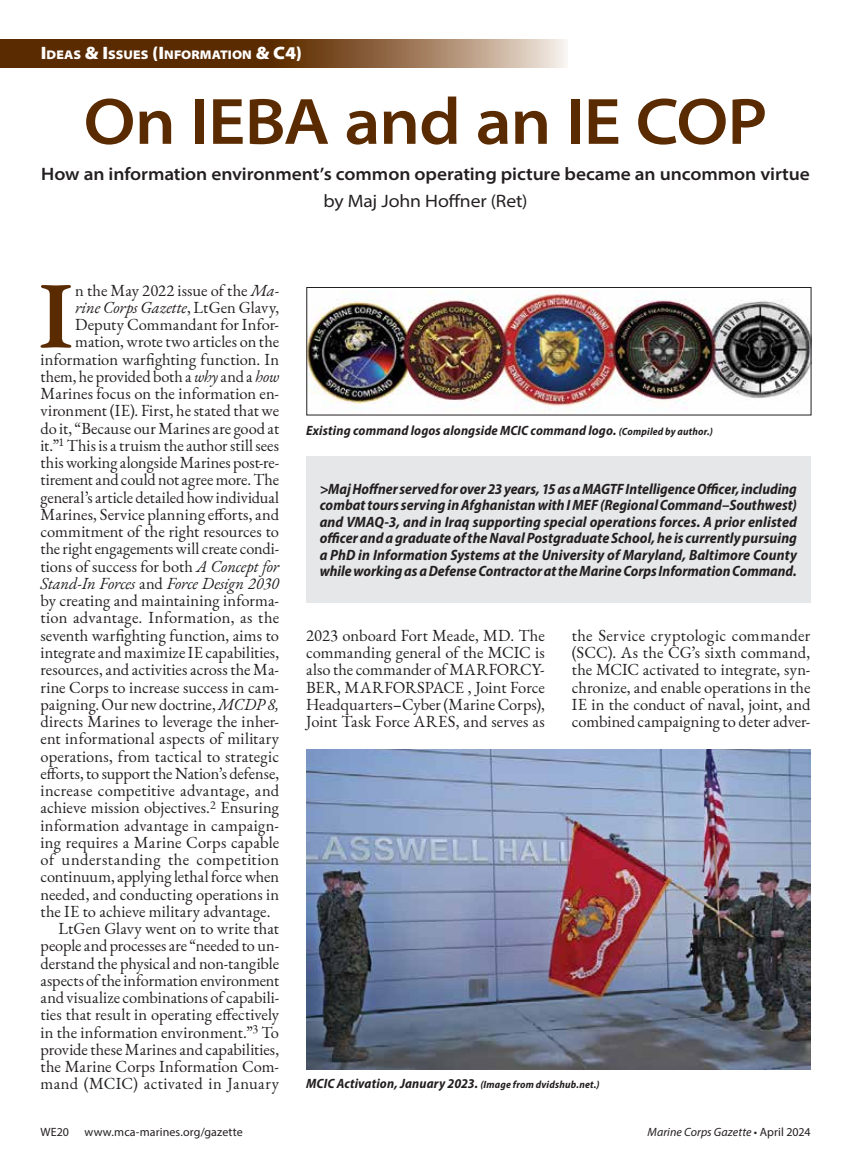
<style>
.page{position:relative;width:851px;height:1175px;background:#fff}
.page>*{position:absolute;margin:0;border:0;box-sizing:border-box;transform-origin:0 0}
.t1{font:600 95.25px "EB Garamond";color:#5a2a00}
.t2{font:600 semi-expanded 66px "Myriad Pro";letter-spacing:-.01em;color:#5a2a00}
.t3{font:600 semi-expanded 18px "Myriad Pro";letter-spacing:-.005em;color:#231f20}
.t4{font:semi-expanded 18px "Myriad Pro";letter-spacing:-.005em;color:#231f20}
.t5{font:16.5px/17.2px "EB Garamond";letter-spacing:.005em;color:#231f20;text-align:justify}
.t6{font:italic 16.5px "EB Garamond";letter-spacing:-.01em;color:#231f20}
.t7{font:16.5px "EB Garamond";letter-spacing:.03em;color:#231f20}
.t8{font:italic 700 semi-condensed 15px/16.5px "Myriad Pro";color:#231f20;text-align:justify}
.t9{font:italic 700 semi-condensed 13.5px "Myriad Pro";letter-spacing:.01em;color:#231f20}
.t10{font:900 semi-expanded 12.6px "Myriad Pro";letter-spacing:.005em;color:#fff}
.t11{font:12px "Myriad Pro";letter-spacing:.01em;color:#231f20}
.t12{font:italic 12px "Myriad Pro";letter-spacing:.01em;color:#231f20}
.s1{font-size:18px}
.s2{font-style:italic}
.s3{font-style:normal}
.s4{font-size:10.5px}
</style>
<div class="page">
<svg style="left:0;top:40px;width:567px;height:28px;background:#805734"></svg>
<div style="left:306px;top:456px;width:504px;height:146px;background:#e6e7e8"></div>
<img style="left:308px;top:291px;width:501px;height:121px">
<div style="left:306px;top:287px;width:505px;height:128px;border:1px solid #231f20"></div>
<img style="left:307px;top:749px;width:503px;height:320px">
<p class="t10" style="left:41px;top:46px;width:263px"><span class="s1">I</span>DEAS <span class="s1">&amp; I</span>SSUES <span class="s1">(I</span>NFORMATION <span class="s1">&amp; C4)</span></p>
<h2 class="t2" style="left:84px;top:79px;width:685px">On IEBA and an IE COP</h2>
<p class="t3" style="left:41px;top:162px;width:769px">How an information environment’s common operating picture became an uncommon virtue</p>
<p class="t4" style="left:323px;top:189px;width:205px">by Maj John Hoffner (Ret)</p>
<h1 class="t1" style="left:39px;top:250px;width:35px">I</h1>
<p class="t5" style="left:75px;top:281px;width:205px">n the May 2022 issue of the <span class="s2">Ma-</span></p>
<p class="t6" style="left:75px;top:296px;width:205px">rine Corps Gazette<span class="s3">, LtGen Glavy,</span></p>
<p class="t5" style="left:75px;top:316px;width:205px">Deputy Commandant for Infor-</p>
<p class="t5" style="left:75px;top:333px;width:205px">mation, wrote two articles on the</p>
<p class="t5" style="left:40px;top:350px;width:240px">information warfighting function. In</p>
<p class="t5" style="left:40px;top:368px;width:240px">them, he provided both a <span class="s2">why</span> and a <span class="s2">how</span></p>
<p class="t5" style="left:40px;top:385px;width:240px">Marines focus on the information en-</p>
<p class="t5" style="left:40px;top:402px;width:240px">vironment (IE). First, he stated that we</p>
<p class="t5" style="left:40px;top:419px;width:240px">do it, “Because our Marines are good at</p>
<p class="t5" style="left:40px;top:437px;width:240px">it.”<sup>1</sup> This is a truism the author still sees</p>
<p class="t5" style="left:40px;top:454px;width:240px">this working alongside Marines post-re-</p>
<p class="t5" style="left:40px;top:471px;width:240px">tirement and could not agree more. The</p>
<p class="t5" style="left:40px;top:488px;width:240px">general’s article detailed how individual</p>
<p class="t5" style="left:40px;top:506px;width:240px">Marines, Service planning efforts, and</p>
<p class="t5" style="left:40px;top:523px;width:240px">commitment of the right resources to</p>
<p class="t5" style="left:40px;top:540px;width:240px">the right engagements will create condi-</p>
<p class="t5" style="left:40px;top:557px;width:240px">tions of success for both <span class="s2">A Concept for</span></p>
<p class="t6" style="left:40px;top:572px;width:240px">Stand-In Forces <span class="s3">and</span> Force Design 2030</p>
<p class="t5" style="left:40px;top:592px;width:240px">by creating and maintaining informa-</p>
<p class="t5" style="left:40px;top:609px;width:240px">tion advantage<span class="s2">.</span> Information, as the</p>
<p class="t5" style="left:40px;top:626px;width:240px">seventh warfighting function, aims to</p>
<p class="t5" style="left:40px;top:644px;width:240px">integrate and maximize IE capabilities,</p>
<p class="t5" style="left:40px;top:661px;width:240px">resources, and activities across the Ma-</p>
<p class="t5" style="left:40px;top:678px;width:240px">rine Corps to increase success in cam-</p>
<p class="t5" style="left:40px;top:695px;width:240px">paigning. Our new doctrine, <span class="s2">MCDP 8,</span></p>
<p class="t5" style="left:40px;top:713px;width:240px">directs Marines to leverage the inher-</p>
<p class="t5" style="left:40px;top:730px;width:240px">ent informational aspects of military</p>
<p class="t5" style="left:40px;top:747px;width:240px">operations, from tactical to strategic</p>
<p class="t5" style="left:40px;top:764px;width:240px">efforts, to support the Nation’s defense,</p>
<p class="t5" style="left:40px;top:782px;width:240px">increase competitive advantage, and</p>
<p class="t5" style="left:40px;top:799px;width:240px">achieve mission objectives.<sup>2</sup> Ensuring</p>
<p class="t5" style="left:40px;top:816px;width:240px">information advantage in campaign-</p>
<p class="t5" style="left:40px;top:833px;width:240px">ing requires a Marine Corps capable</p>
<p class="t7" style="left:40px;top:848px;width:240px">of understanding the competition</p>
<p class="t5" style="left:40px;top:868px;width:240px">continuum, applying lethal force when</p>
<p class="t5" style="left:40px;top:885px;width:240px">needed, and conducting operations in</p>
<p class="t5" style="left:40px;top:902px;width:231px">the IE to achieve military advantage.</p>
<p class="t5" style="left:59px;top:920px;width:222px">LtGen Glavy went on to write that</p>
<p class="t5" style="left:40px;top:937px;width:240px">people and processes are “needed to un-</p>
<p class="t5" style="left:40px;top:954px;width:240px">derstand the physical and non-tangible</p>
<p class="t5" style="left:40px;top:971px;width:240px">aspects of the information environment</p>
<p class="t5" style="left:40px;top:989px;width:240px">and visualize combinations of capabili-</p>
<p class="t5" style="left:40px;top:1006px;width:240px">ties that result in operating effectively</p>
<p class="t5" style="left:40px;top:1023px;width:240px">in the information environment.”<sup>3</sup> To</p>
<p class="t5" style="left:40px;top:1040px;width:240px">provide these Marines and capabilities,</p>
<p class="t5" style="left:40px;top:1058px;width:240px">the Marine Corps Information Com-</p>
<p class="t5" style="left:40px;top:1075px;width:240px">mand (MCIC) activated in January</p>
<p class="t9" style="left:306px;top:421px;width:408px">Existing command logos alongside MCIC command logo. <span class="s4">(Compiled by author.)</span></p>
<p class="t8" style="left:320px;top:480px;width:479px">&gt;Maj Hoffner served for over 23 years, 15 as a MAGTF Intelligence Officer, including combat tours serving in Afghanistan with I MEF (Regional Command–Southwest) and VMAQ-3, and in Iraq supporting special operations forces. A prior enlisted officer and a graduate of the Naval Postgraduate School, he is currently pursuing a PhD in Information Systems at the University of Maryland, Baltimore County while working as a Defense Contractor at the Marine Corps Information Command.</p>
<p class="t5" style="left:306px;top:626px;width:240px">2023 onboard Fort Meade, MD. The commanding general of the MCIC is also the commander of MARFORCY-BER, MARFORSPACE , Joint Force Headquarters–Cyber (Marine Corps), Joint Task Force ARES, and serves as</p>
<p class="t5" style="left:572px;top:626px;width:240px">the Service cryptologic commander (SCC). As the CG’s sixth command, the MCIC activated to integrate, syn&shy;chronize, and enable operations in the IE in the conduct of naval, joint, and combined campaigning to deter adver-</p>
<p class="t9" style="left:306px;top:1075px;width:295px">MCIC Activation, January 2023. <span class="s4">(Image from dvidshub.net.)</span></p>
<p class="t11" style="left:40px;top:1124px;width:30px">WE20</p>
<p class="t11" style="left:84px;top:1124px;width:160px">www.mca-marines.org/gazette</p>
<p class="t12" style="left:647px;top:1124px;width:165px">Marine Corps Gazette <span class="s3">• April 2024</span></p>
</div>
